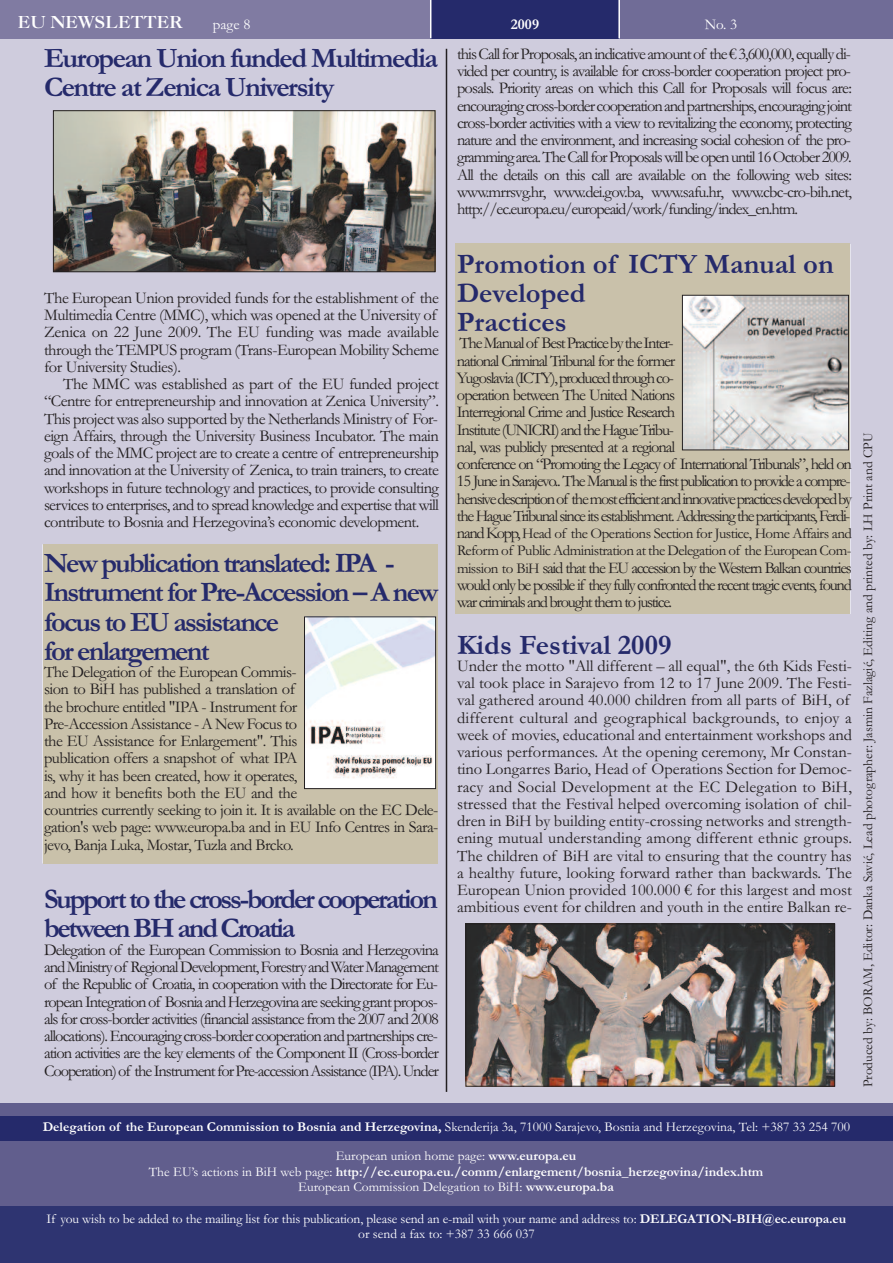
<style>
.page{position:relative;width:893px;height:1263px;background:#fff}
.page>*{position:absolute;margin:0;border:0;box-sizing:border-box;transform-origin:0 0}
.t1{font:700 28.5px/29.2px "Garamond";letter-spacing:-.065em;color:#252a6b}
.t2{font:700 28.5px/29.2px "Garamond";color:#252a6b}
.t3{font:16.5px/17.2px "Garamond";letter-spacing:-.035em;color:#231f20;text-align:justify}
.t4{font:16.5px/17.2px "Garamond";color:#231f20}
.t5{font:16.5px/17.2px "Garamond";letter-spacing:-.075em;color:#231f20}
.t6{font:16.5px "Garamond";letter-spacing:-.015em;color:#231f20}
.t7{font:700 16.5px "Caslon BT";color:#fff}
.t8{font:15px/17.2px "Garamond";letter-spacing:-.035em;color:#231f20}
.t9{font:15px "Garamond";color:#fff}
.t10{font:700 15px "Garamond";color:#fff}
.t11{font:13.5px/29.1px "Garamond";color:#fff}
.t12{font:700 13.5px/15.8px "Garamond";color:#fff;text-align:center}
.t13{font:13.5px "Garamond";color:#231f20}
.s1{font-size:16.5px}
.s2{font-size:15px}
.s3{font-weight:700}
.s4{font-weight:400}
</style>
<div class="page">
<div style="left:0;top:38px;width:893px;height:1065px;background:#cfccdd"></div>
<div style="left:455px;top:244px;width:395px;height:370px;background:#c9c1aa"></div>
<div style="left:43px;top:544px;width:394px;height:319px;background:#c9c1aa"></div>
<div style="left:0;top:1103px;width:893px;height:103px;background:#615e8d"></div>
<div style="left:0;top:0;width:431px;height:38px;background:#807ba2"></div>
<div style="left:431px;top:0;width:188px;height:38px;background:#252a6b"></div>
<div style="left:619px;top:0;width:274px;height:38px;background:#706c97"></div>
<hr style="left:430px;top:0;width:1px;height:38px;background:#fff">
<hr style="left:618px;top:0;width:2px;height:38px;background:#fff">
<div style="left:0;top:1117px;width:893px;height:24px;background:#252a6b"></div>
<div style="left:0;top:1206px;width:893px;height:57px;background:#2e3471"></div>
<hr style="left:446px;top:49px;width:1px;height:1043px;background:#231f20">
<img style="left:684px;top:297px;width:163px;height:151px">
<div style="left:682px;top:295px;width:167px;height:155px;border:1px solid #231f20"></div>
<img style="left:55px;top:112px;width:378px;height:158px">
<div style="left:53px;top:110px;width:382px;height:162px;border:1px solid #231f20"></div>
<img style="left:467px;top:925px;width:366px;height:159px">
<div style="left:465px;top:923px;width:370px;height:163px;border:1px solid #231f20"></div>
<img style="left:306px;top:618px;width:128px;height:169px">
<div style="left:304px;top:616px;width:132px;height:173px;border:1px solid #231f20"></div>
<p class="t7" style="left:18px;top:12px;width:167px">EU NEWSLETTER</p>
<p class="t9" style="left:213px;top:15px;width:39px">page 8</p>
<p class="t10" style="left:511px;top:15px;width:30px">2009</p>
<p class="t9" style="left:705px;top:15px;width:34px">No. 3</p>
<p class="t1" style="left:44px;top:42px;width:396px">European Union funded Multimedia<br>Centre at Zenica University</p>
<p class="t3" style="left:44px;top:289px;width:396px">The European Union provided funds for the establishment of the</p>
<p class="t3" style="left:44px;top:306px;width:394px">Multimedia Centre (MMC), which was opened at the University of</p>
<p class="t6" style="left:44px;top:322px;width:396px">Zenica on 22 June 2009. The EU funding was made available</p>
<p class="t3" style="left:44px;top:340px;width:396px">through the TEMPUS program (Trans-European Mobility Scheme</p>
<p class="t3" style="left:44px;top:358px;width:139px">for University Studies).</p>
<p class="t3" style="left:63px;top:375px;width:377px">The MMC was established as part of the EU funded project</p>
<p class="t3" style="left:44px;top:392px;width:396px">“Centre for entrepreneurship and innovation at Zenica University”.</p>
<p class="t3" style="left:44px;top:409px;width:396px">This project was also supported by the Netherlands Ministry of For-</p>
<p class="t3" style="left:44px;top:427px;width:396px">eign Affairs, through the University Business Incubator. The main</p>
<p class="t3" style="left:44px;top:444px;width:396px">goals of the MMC project are to create a centre of entrepreneurship</p>
<p class="t3" style="left:44px;top:461px;width:396px">and innovation at the University of Zenica, to train trainers, to create</p>
<p class="t3" style="left:44px;top:478px;width:396px">workshops in future technology and practices, to provide consulting</p>
<p class="t3" style="left:44px;top:495px;width:396px">services to enterprises, and to spread knowledge and expertise that will</p>
<p class="t3" style="left:44px;top:513px;width:377px">contribute to Bosnia and Herzegovina’s economic development.</p>
<p class="t1" style="left:44px;top:548px;width:396px">New publication translated: IPA -<br>Instrument for Pre-Accession – A new focus to EU assistance<br>for enlargement</p>
<p class="t3" style="left:44px;top:663px;width:396px;text-align:left">The Delegation of the European Commis-<br>sion to BiH has published a translation of<br>the brochure entitled "IPA - Instrument for<br>Pre-Accession Assistance - A New Focus to<br>the EU Assistance for Enlargement". This<br>publication offers a snapshot of what IPA<br>is, why it has been created, how it operates,<br>and how it benefits both the EU and the<br>countries currently seeking to join it. It is available on the EC Dele&shy;gation's web page: www.europa.ba and in EU Info Centres in Sara&shy;jevo, Banja Luka, Mostar, Tuzla and Brcko.</p>
<p class="t1" style="left:44px;top:884px;width:395px">Support to the cross-border cooperation between BH and Croatia</p>
<p class="t3" style="left:44px;top:940px;width:396px">Delegation of the European Commission to Bosnia and Herzegovina andMinistryof RegionalDevelopment,ForestryandWaterManagement of the Republic of Croatia, in cooperation with the Directorate for Eu&shy;ropean Integration of Bosnia and Herzegovina are seeking grant propos&shy;als for cross-border activities (financial assistance from the 2007 and 2008 allocations). Encouraging cross-border cooperation and partnerships cre&shy;ation activities are the key elements of the Component II (Cross-border Cooperation)of theInstrumentforPre-accessionAssistance(IPA).Under</p>
<p class="t3" style="left:457px;top:45px;width:396px">thisCallforProposals,anindicativeamountof the€3,600,000,equallydi&shy;vided per country, is available for cross-border cooperation project pro&shy;posals. Priority areas on which this Call for Proposals will focus are: encouragingcross-bordercooperationandpartnerships,encouragingjoint cross-border activities with a view to revitalizing the economy, protecting nature and the environment, and increasing social cohesion of the pro&shy;grammingarea.TheCallforProposalswillbeopenuntil16October2009.<br>All the details on this call are available on the following web sites: www.mrrsvg.hr, www.dei.gov.ba, www.safu.hr, www.cbc-cro-bih.net, http://ec.europa.eu/europeaid/work/funding/index_en.htm.</p>
<p class="t2" style="left:457px;top:248px;width:378px">Promotion of ICTY Manual on<br>Developed<br>Practices</p>
<p class="t5" style="left:457px;top:334px;width:396px">TheManualof BestPracticebytheInter-<br>national Criminal Tribunal for the former Yugoslavia(ICTY),producedthroughco-<br>operation between The United Nations<br>Interregional Crime and Justice Research Institute(UNICRI)andtheHagueTribu-<br>nal, was publicly presented at a regional<br>conference on “Promoting the Legacy of International Tribunals”, held on 15 June in Sarajevo.. The Manual is the first publication to provide a compre&shy;hensivedescriptionof themostefficientandinnovativepracticesdevelopedby the Hague Tribunal since its establishment. Addressing the participants, Ferdi-</p>
<p class="t8" style="left:457px;top:524px;width:396px"><span class="s1">nandKopp,</span>Head of the Operations Section for Justice, Home Affairs and<br>Reform of Public Administration at the Delegation of the European Com-</p>
<p class="t3" style="left:457px;top:558px;width:396px"><span class="s2">mission to BiH</span> said that the EU accession by the Western Balkan countries would only be possible if they fully confronted the recent tragic events, found war criminals and brought them to justice.</p>
<p class="t2" style="left:457px;top:629px;width:216px">Kids Festival 2009</p>
<p class="t4" style="left:457px;top:656px;width:396px">Under the motto "All different – all equal", the 6th Kids Festi&shy;val took place in Sarajevo from 12 to 17 June 2009. The Festi&shy;val gathered around 40.000 children from all parts of BiH, of different cultural and geographical backgrounds, to enjoy a week of movies, educational and entertainment workshops and various performances. At the opening ceremony, Mr Constan&shy;tino Longarres Bario, Head of Operations Section for Democ&shy;racy and Social Development at the EC Delegation to BiH, stressed that the Festival helped overcoming isolation of chil&shy;dren in BiH by building entity-crossing networks and strength&shy;ening mutual understanding among different ethnic groups.<br>The children of BiH are vital to ensuring that the country has a healthy future, looking forward rather than backwards. The European Union provided 100.000 € for this largest and most ambitious event for children and youth in the entire Balkan re-</p>
<p class="t13" style="left:860px;top:1087px;width:657px;rotate:-90deg">Produced by: BORAM, Editor: Danka Savić, Lead photographer: Jasmin Fazlagić, Editing and printed by: LH Print and CPU</p>
<p class="t11" style="left:336px;top:1111px;width:516px;text-indent:-293px"><span class="s3">Delegation of the European Commission to Bosnia and Herzegovina,</span> Skenderija 3a, 71000 Sarajevo, Bosnia and Herzegovina, Tel: +387 33 254 700<br>European union home page: <span class="s3">www.europa.eu</span></p>
<p class="t12" style="left:149px;top:1163px;width:616px"><span class="s4">The EU’s actions in BiH web page:</span> http://ec.europa.eu./comm/enlargement/bosnia_herzegovina/index.htm<br><span class="s4">European Commission Delegation to BiH:</span> www.europa.ba</p>
<p class="t11" style="left:47px;top:1210px;width:801px;line-height:15.8px;text-align:center">If you wish to be added to the mailing list for this publication, please send an e-mail with your name and address to: <span class="s3">DELEGATION-BIH@ec.europa.eu </span>or send a fax to: +387 33 666 037</p>
</div>
